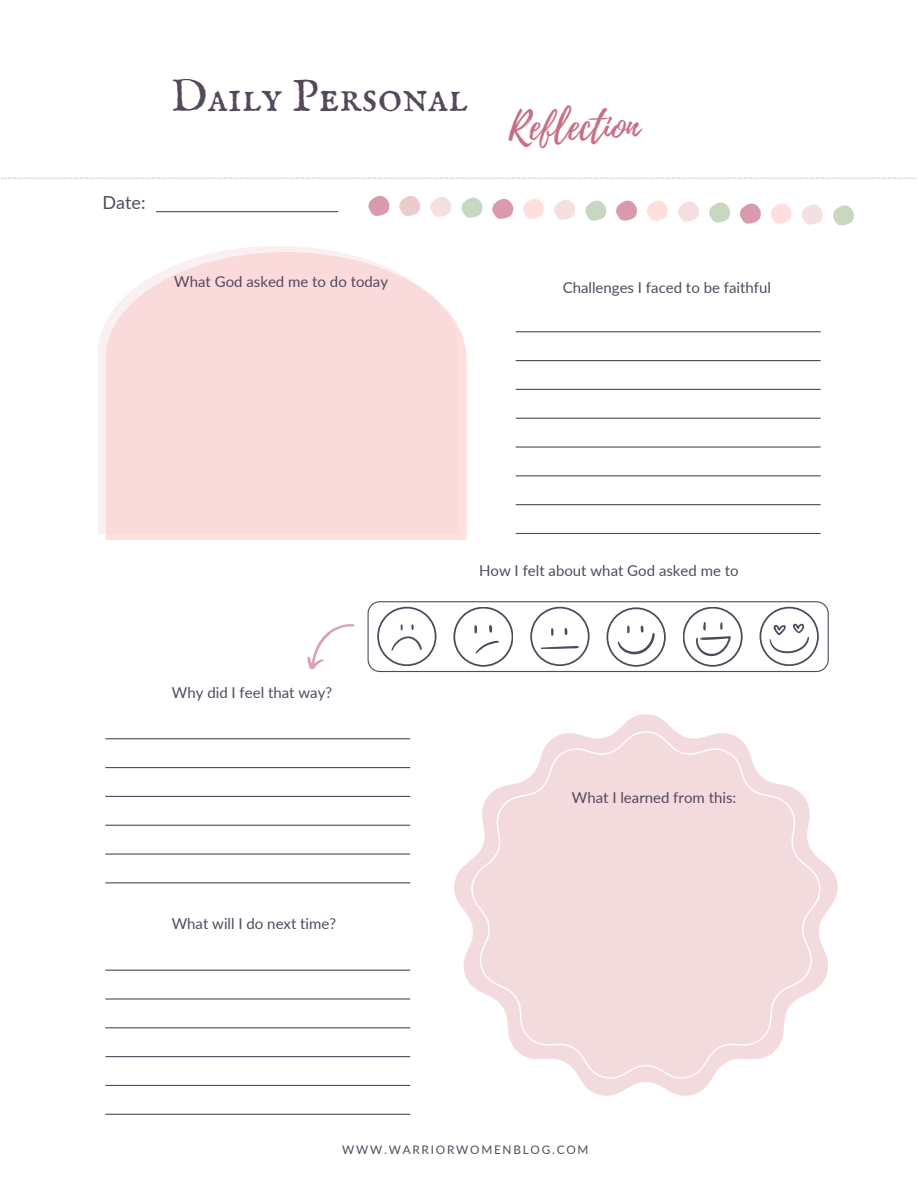
<style>
.page{position:relative;width:918px;height:1188px;background:#fff}
.page>*{position:absolute;margin:0;border:0;box-sizing:border-box;transform-origin:0 0}
.t1{font:45.9px "IM FELL English SC";color:#53495c}
.t2{font:38.4px "Playlist Script";color:#c96e86}
.t3{font:18px "Lato";color:#53495c}
.t4{font:15px "Lato";color:#53495c}
.t5{font:11.85px "Lato";letter-spacing:.15em;color:#53495c}
</style>
<div class="page">
<svg style="left:1px;top:178px;width:915px;height:1px"></svg>
<svg style="left:106px;top:329px;width:361px;height:211px;background:#ffdfdf"></svg>
<svg style="left:99px;top:246px;width:360px;height:288px;background:#fadddd"></svg>
<hr style="left:516px;top:331px;width:305px;height:1px;background:#53495c">
<hr style="left:516px;top:360px;width:305px;height:1px;background:#53495c">
<hr style="left:516px;top:389px;width:305px;height:1px;background:#53495c">
<hr style="left:516px;top:418px;width:305px;height:1px;background:#53495c">
<hr style="left:516px;top:446px;width:305px;height:2px;background:#53495c">
<hr style="left:516px;top:475px;width:305px;height:1px;background:#53495c">
<hr style="left:516px;top:504px;width:305px;height:1px;background:#53495c">
<hr style="left:516px;top:533px;width:305px;height:1px;background:#53495c">
<svg style="left:368px;top:601px;width:461px;height:71px"></svg>
<hr style="left:105px;top:738px;width:305px;height:1px;background:#53495c">
<hr style="left:105px;top:767px;width:305px;height:1px;background:#53495c">
<hr style="left:105px;top:796px;width:305px;height:1px;background:#53495c">
<hr style="left:105px;top:825px;width:305px;height:1px;background:#53495c">
<hr style="left:105px;top:853px;width:305px;height:2px;background:#53495c">
<hr style="left:105px;top:882px;width:305px;height:1px;background:#53495c">
<svg style="left:307px;top:624px;width:48px;height:46px"></svg>
<hr style="left:105px;top:970px;width:305px;height:1px;background:#53495c">
<hr style="left:105px;top:998px;width:305px;height:2px;background:#53495c">
<hr style="left:105px;top:1027px;width:305px;height:1px;background:#53495c">
<hr style="left:105px;top:1056px;width:305px;height:1px;background:#53495c">
<hr style="left:105px;top:1085px;width:305px;height:1px;background:#53495c">
<hr style="left:105px;top:1114px;width:305px;height:1px;background:#53495c">
<svg style="left:454px;top:714px;width:384px;height:382px"></svg>
<svg style="left:468px;top:729px;width:356px;height:353px;fill:#f3dadd"></svg>
<svg style="left:368px;top:196px;width:22px;height:20px"></svg>
<svg style="left:399px;top:196px;width:21px;height:20px"></svg>
<svg style="left:430px;top:197px;width:21px;height:20px"></svg>
<svg style="left:461px;top:197px;width:22px;height:21px"></svg>
<svg style="left:492px;top:199px;width:21px;height:20px"></svg>
<svg style="left:523px;top:199px;width:21px;height:20px"></svg>
<svg style="left:554px;top:200px;width:21px;height:20px"></svg>
<svg style="left:585px;top:200px;width:22px;height:21px"></svg>
<svg style="left:616px;top:201px;width:21px;height:20px"></svg>
<svg style="left:647px;top:201px;width:21px;height:20px"></svg>
<svg style="left:678px;top:201px;width:21px;height:21px"></svg>
<svg style="left:709px;top:202px;width:21px;height:21px"></svg>
<svg style="left:740px;top:203px;width:21px;height:21px"></svg>
<svg style="left:770px;top:203px;width:22px;height:21px"></svg>
<svg style="left:802px;top:204px;width:21px;height:21px"></svg>
<svg style="left:833px;top:205px;width:21px;height:21px"></svg>
<hr style="left:156px;top:211px;width:182px;height:1px;background:#53495c">
<p class="t3" style="left:103px;top:191px;width:45px">Date:</p>
<h1 class="t1" style="left:171px;top:70px;width:299px">Daily Personal</h1>
<h2 class="t2" style="left:509px;top:98px;width:132px">Reflection</h2>
<p class="t4" style="left:174px;top:272px;width:215px">What God asked me to do today</p>
<p class="t4" style="left:563px;top:278px;width:210px">Challenges I faced to be faithful</p>
<p class="t4" style="left:172px;top:683px;width:162px">Why did I feel that way?</p>
<p class="t4" style="left:172px;top:914px;width:166px">What will I do next time?</p>
<p class="t4" style="left:479px;top:562px;width:261px">How I felt about what God asked me to</p>
<p class="t4" style="left:572px;top:788px;width:166px">What I learned from this:</p>
<p class="t5" style="left:342px;top:1142px;width:248px">WWW.WARRIORWOMENBLOG.COM</p>
</div>
